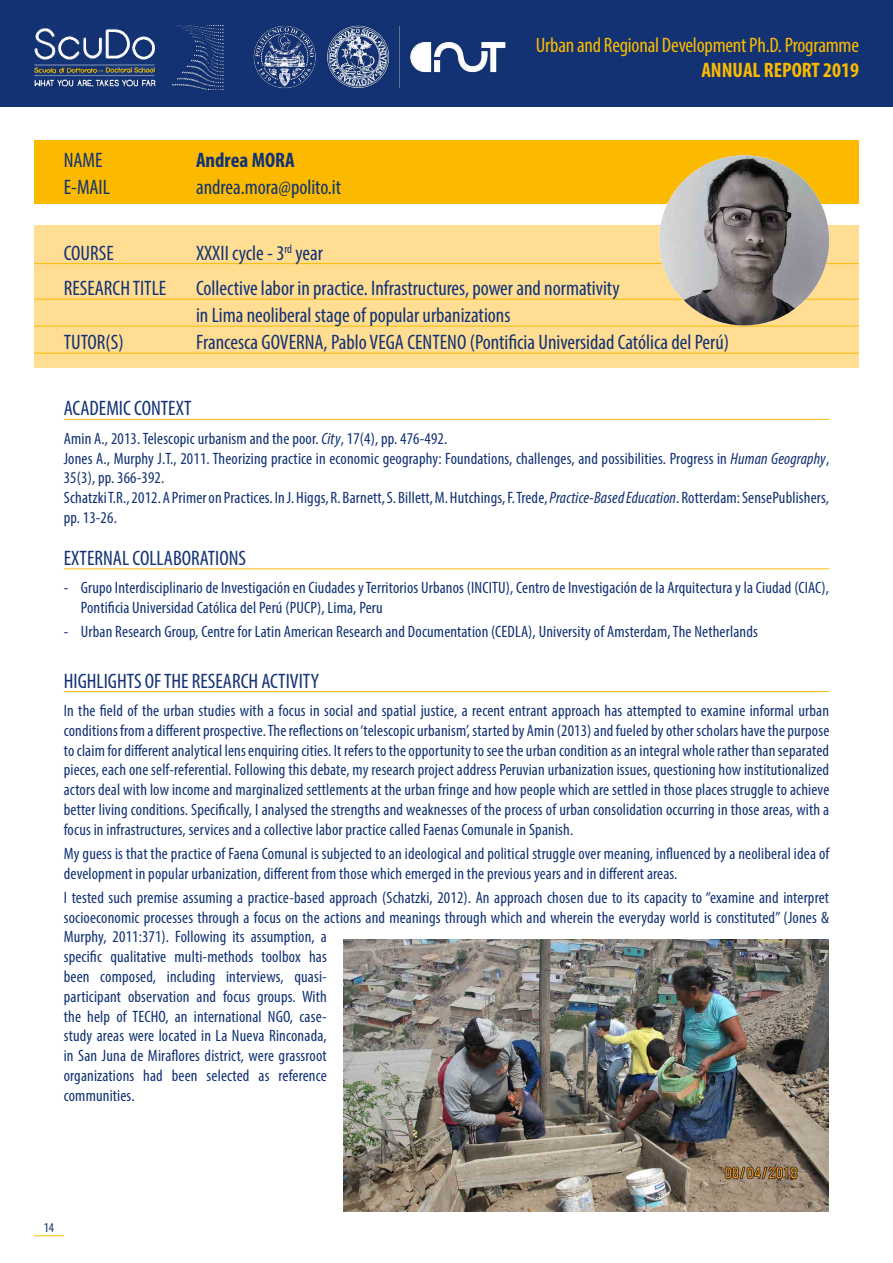
<style>
.page{position:relative;width:893px;height:1263px;background:#fff}
.page>*{position:absolute;margin:0;border:0;box-sizing:border-box;transform-origin:0 0}
.t1{font:condensed 21px/27px "Myriad Pro";color:#123274}
.t2{font:condensed 21px "Myriad Pro";letter-spacing:-.01em;color:#fbba00}
.t3{font:700 condensed 21px "Myriad Pro";color:#fbba00}
.t4{font:700 condensed 21px "Myriad Pro";color:#123274}
.t5{font:condensed 16.5px/19.8px "Myriad Pro";letter-spacing:.01em;color:#123274}
.t6{font:condensed 13.5px "Myriad Pro";color:#123274}
.s1{font-style:italic}
</style>
<div class="page">
<div style="left:0;top:0;width:893px;height:106px;background:#123274"></div>
<img style="left:34px;top:26px;width:190px;height:63px">
<hr style="left:34px;top:1235px;width:30px;height:1px;background:#fbba00">
<img style="left:254px;top:26px;width:252px;height:63px">
<div style="left:34px;top:140px;width:825px;height:64px;background:#fbba00"></div>
<hr style="left:64px;top:419px;width:765px;height:1px;background:#fbba00">
<hr style="left:64px;top:568px;width:765px;height:1px;background:#fbba00">
<hr style="left:64px;top:691px;width:765px;height:1px;background:#fbba00">
<div style="left:34px;top:225px;width:825px;height:143px;background:#ffdd93"></div>
<hr style="left:34px;top:263px;width:825px;height:1px;background:#fbba00">
<hr style="left:34px;top:299px;width:825px;height:1px;background:#fbba00">
<hr style="left:34px;top:326px;width:825px;height:1px;background:#fbba00">
<hr style="left:34px;top:353px;width:825px;height:1px;background:#fbba00">
<img style="left:659px;top:155px;width:170px;height:170px;border-radius:85px">
<img style="left:344px;top:940px;width:484px;height:272px">
<p class="t1" style="left:64px;top:146px;width:40px">NAME</p>
<p class="t4" style="left:196px;top:146px;width:100px">Andrea MORA</p>
<p class="t1" style="left:64px;top:173px;width:48px">E-MAIL</p>
<p class="t1" style="left:196px;top:173px;width:147px">andrea.mora@polito.it</p>
<p class="t2" style="left:536px;top:32px;width:325px">Urban and Regional Development Ph.D. Programme</p>
<p class="t3" style="left:701px;top:57px;width:159px">ANNUAL REPORT 2019</p>
<p class="t1" style="left:64px;top:239px;width:52px">COURSE</p>
<p class="t1" style="left:196px;top:239px;width:128px">XXXII cycle - 3<sup>rd</sup> year</p>
<p class="t1" style="left:64px;top:275px;width:104px">RESEARCH TITLE</p>
<p class="t1" style="left:196px;top:275px;width:425px">Collective labor in practice. Infrastructures, power and normativity in Lima neoliberal stage of popular urbanizations</p>
<p class="t1" style="left:64px;top:329px;width:61px">TUTOR(S)</p>
<p class="t1" style="left:196px;top:329px;width:534px">Francesca GOVERNA, Pablo VEGA CENTENO (Pontificia Universidad Católica del Perú)</p>
<p class="t1" style="left:64px;top:395px;width:129px">ACADEMIC CONTEXT</p>
<p class="t5" style="left:64px;top:428px;width:767px">Amin A., 2013. Telescopic urbanism and the poor. <span class="s1">City</span>, 17(4), pp. 476-492.<br>Jones A., Murphy J.T., 2011. Theorizing practice in economic geography: Foundations, challenges, and possibilities. Progress in <span class="s1">Human Geography</span>, 35(3), pp. 366-392.<br>Schatzki T.R., 2012. A Primer on Practices. In J. Higgs, R. Barnett, S. Billett, M. Hutchings, F. Trede, <span class="s1">Practice-Based Education</span>. Rotterdam: SensePublishers, pp. 13-26.</p>
<p class="t1" style="left:64px;top:544px;width:184px">EXTERNAL COLLABORATIONS</p>
<p class="t5" style="left:81px;top:578px;width:750px;text-indent:-17px">- Grupo Interdisciplinario de Investigación en Ciudades y Territorios Urbanos (INCITU), Centro de Investigación de la Arquitectura y la Ciudad (CIAC),<br>Pontificia Universidad Católica del Perú (PUCP), Lima, Peru</p>
<p class="t5" style="left:64px;top:622px;width:696px">- Urban Research Group, Centre for Latin American Research and Documentation (CEDLA), University of Amsterdam, The Netherlands</p>
<p class="t1" style="left:64px;top:667px;width:257px">HIGHLIGHTS OF THE RESEARCH ACTIVITY</p>
<p class="t5" style="left:64px;top:700px;width:767px;text-align:justify">In the field of the urban studies with a focus in social and spatial justice, a recent entrant approach has attempted to examine informal urban conditions from a different prospective. The reflections on ‘telescopic urbanism’, started by Amin (2013) and fueled by other scholars have the purpose to claim for different analytical lens enquiring cities. It refers to the opportunity to see the urban condition as an integral whole rather than separated pieces, each one self-referential. Following this debate, my research project address Peruvian urbanization issues, questioning how institutionalized actors deal with low income and marginalized settlements at the urban fringe and how people which are settled in those places struggle to achieve better living conditions. Specifically, I analysed the strengths and weaknesses of the process of urban consolidation occurring in those areas, with a focus in infrastructures, services and a collective labor practice called Faenas Comunale in Spanish.</p>
<p class="t5" style="left:64px;top:843px;width:767px">My guess is that the practice of Faena Comunal is subjected to an ideological and political struggle over meaning, influenced by a neoliberal idea of development in popular urbanization, different from those which emerged in the previous years and in different areas.</p>
<p class="t5" style="left:64px;top:887px;width:767px">I tested such premise assuming a practice-based approach (Schatzki, 2012). An approach chosen due to its capacity to “examine and interpret socioeconomic processes through a focus on the actions and meanings through which and wherein the everyday world is constituted” (Jones &amp; Murphy, 2011:371). Following its assumption, a<br>specific qualitative multi-methods toolbox has<br>been composed, including interviews, quasi-<br>participant observation and focus groups. With<br>the help of TECHO, an international NGO, case-<br>study areas were located in La Nueva Rinconada,<br>in San Juna de Miraflores district, were grassroot<br>organizations had been selected as reference<br>communities.</p>
<p class="t6" style="left:44px;top:1219px;width:12px">14</p>
</div>
